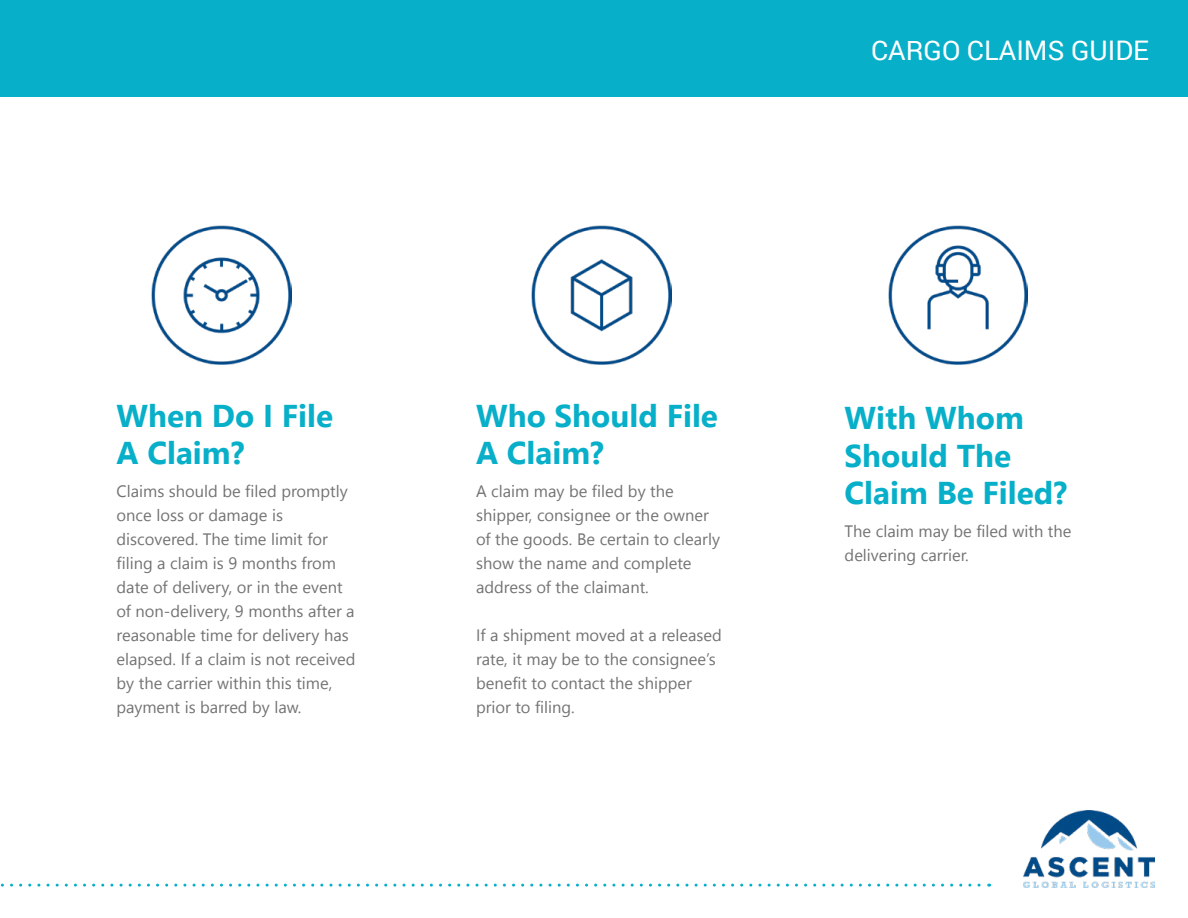
<style>
.page{position:relative;width:1188px;height:918px;background:#fff}
.page>*{position:absolute;margin:0;border:0;box-sizing:border-box;transform-origin:0 0}
.t1{font:700 31.5px/37.8px "Nirmala UI";color:#08afc9}
.t2{font:27px "Roboto";color:#fff}
.t3{font:16.5px/24px "Nirmala UI";color:#727373}
</style>
<div class="page">
<div style="left:0;top:0;width:1188px;height:96px;background:#08afc9"></div>
<svg style="left:0;top:884px;width:990px;height:3px"></svg>
<img style="left:532px;top:226px;width:139px;height:139px">
<img style="left:888px;top:226px;width:140px;height:139px">
<img style="left:152px;top:226px;width:139px;height:139px">
<img style="left:1023px;top:810px;width:132px;height:77px">
<h2 class="t2" style="left:871px;top:31px;width:279px">CARGO CLAIMS GUIDE</h2>
<h1 class="t1" style="left:117px;top:394px;width:218px">When Do I File<br>A Claim?</h1>
<p class="t3" style="left:117px;top:479px;width:241px">Claims should be filed promptly once loss or damage is discovered. The time limit for filing a claim is 9 months from date of delivery, or in the event of non-delivery, 9 months after a reasonable time for delivery has elapsed. If a claim is not received by the carrier within this time, payment is barred by law.</p>
<h1 class="t1" style="left:476px;top:394px;width:243px">Who Should File<br>A Claim?</h1>
<p class="t3" style="left:476px;top:479px;width:245px">A claim may be filed by the shipper, consignee or the owner of the goods. Be certain to clearly show the name and complete address of the claimant.</p>
<p class="t3" style="left:476px;top:623px;width:247px">If a shipment moved at a released rate, it may be to the consignee’s benefit to contact the shipper prior to filing.</p>
<h1 class="t1" style="left:845px;top:396px;width:224px">With Whom<br>Should The<br>Claim Be Filed?</h1>
<p class="t3" style="left:845px;top:518px;width:228px">The claim may be filed with the delivering carrier.</p>
</div>
